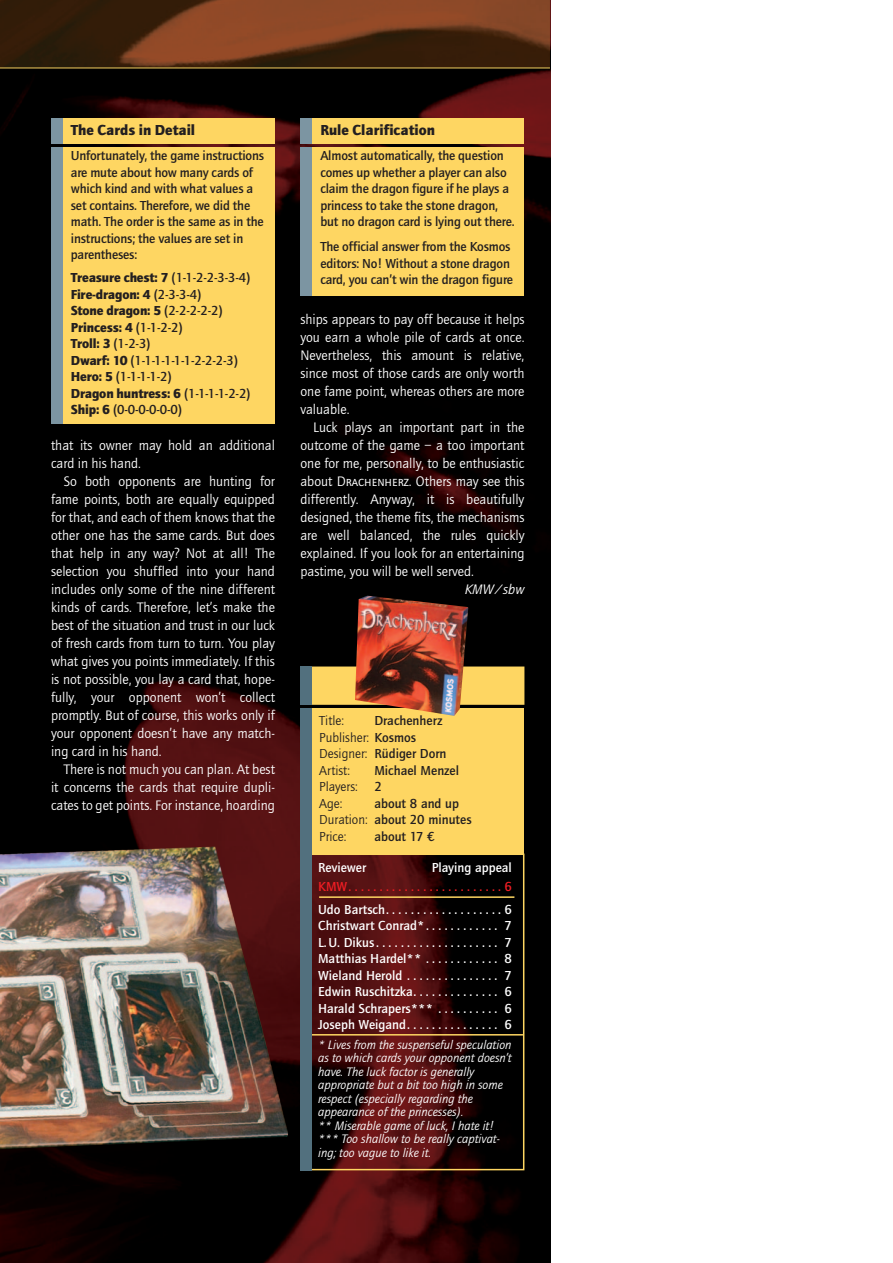
<style>
.page{position:relative;width:893px;height:1263px;background:#fff}
.page>*{position:absolute;margin:0;border:0;box-sizing:border-box;transform-origin:0 0}
.t1{font:900 15px "Quay Sans EF";color:#231f20}
.t2{font:14.25px/18px "Quay Sans EF";color:#fff;text-align:justify}
.t3{font:italic 14.25px "Quay Sans EF";color:#fff}
.t4{font:500 13.5px/16.5px "Quay Sans EF";letter-spacing:-.01em;color:#231f20}
.t5{font:500 13.5px/16.5px "Quay Sans EF";color:#fff;text-align:justify}
.t6{font:13.5px/16.5px "Quay Sans EF";color:#231f20}
.t7{font:500 13.5px "Quay Sans EF";color:#ee1d23}
.t8{font:italic 12.75px/13.5px "Quay Sans EF";color:#fff}
.s1{font-weight:900}
.s2{font-family:"Quay Sans EF Book SC"}
.s3{font-weight:500}
</style>
<div class="page">
<img style="left:0;top:0;width:551px;height:1263px">
<img style="left:0;top:0;width:550px;height:68px">
<hr style="left:0;top:68px;width:550px;height:1px;background:#fed662">
<div style="left:300px;top:853px;width:224px;height:317px;border:2px solid #fed662"></div>
<hr style="left:319px;top:896px;width:195px;height:2px;background:#fed662">
<hr style="left:302px;top:1034px;width:221px;height:1px;background:#fed662">
<div style="left:302px;top:668px;width:221px;height:35px;background:#fed662"></div>
<div style="left:300px;top:666px;width:224px;height:39px;border:2px solid #fed662"></div>
<div style="left:300px;top:708px;width:224px;height:145px;background:#fed662"></div>
<div style="left:300px;top:666px;width:12px;height:39px;background:#52707e"></div>
<div style="left:300px;top:708px;width:12px;height:462px;background:#52707e"></div>
<div style="left:51px;top:119px;width:224px;height:25px;background:#fed662"></div>
<div style="left:51px;top:119px;width:12px;height:25px;background:#7c95a2"></div>
<div style="left:51px;top:148px;width:224px;height:276px;background:#fed662"></div>
<div style="left:51px;top:148px;width:12px;height:276px;background:#7c95a2"></div>
<div style="left:300px;top:119px;width:224px;height:25px;background:#fed662"></div>
<div style="left:300px;top:119px;width:12px;height:25px;background:#7c95a2"></div>
<div style="left:300px;top:148px;width:224px;height:148px;background:#fed662"></div>
<div style="left:300px;top:148px;width:12px;height:148px;background:#7c95a2"></div>
<img style="left:0;top:846px;width:289px;height:304px">
<img style="left:355px;top:596px;width:114px;height:120px">
<p class="t1" style="left:71px;top:124px;width:126px">The Cards in Detail</p>
<p class="t4" style="left:71px;top:149px;width:195px">Unfortunately, the game instructions are mute about how many cards of which kind and with what values a set contains. Therefore, we did the math. The order is the same as in the instructions; the values are set in parentheses:</p>
<p class="t4" style="left:71px;top:270px;width:181px"><span class="s1">Treasure chest: 7</span> (1-1-2-2-3-3-4)<br><span class="s1">Fire-dragon: 4</span> (2-3-3-4)<br><span class="s1">Stone dragon: 5</span> (2-2-2-2-2)<br><span class="s1">Princess: 4</span> (1-1-2-2)<br><span class="s1">Troll: 3</span> (1-2-3)<br><span class="s1">Dwarf: 10</span> (1-1-1-1-1-1-2-2-2-3)<br><span class="s1">Hero: 5</span> (1-1-1-1-2)<br><span class="s1">Dragon huntress: 6</span> (1-1-1-1-2-2)<br><span class="s1">Ship: 6</span> (0-0-0-0-0-0)</p>
<p class="t2" style="left:51px;top:437px;width:225px">that its owner may hold an additional card in his hand.</p>
<p class="t2" style="left:51px;top:473px;width:225px;text-indent:13px">So both opponents are hunting for fame points, both are equally equipped for that, and each of them knows that the other one has the same cards. But does that help in any way? Not at all! The selection you shuffled into your hand includes only some of the nine different kinds of cards. Therefore, let’s make the best of the situation and trust in our luck of fresh cards from turn to turn. You play what gives you points immediately. If this is not possible, you lay a card that, hope&shy;fully, your opponent won’t collect promptly. But of course, this works only if your opponent doesn’t have any match&shy;ing card in his hand.</p>
<p class="t2" style="left:51px;top:761px;width:225px;text-indent:13px">There is not much you can plan. At best it concerns the cards that require dupli&shy;cates to get points. For instance, hoarding</p>
<p class="t1" style="left:320px;top:124px;width:116px">Rule Clarification</p>
<p class="t4" style="left:320px;top:149px;width:196px">Almost automatically, the question comes up whether a player can also claim the dragon figure if he plays a princess to take the stone dragon, but no dragon card is lying out there.</p>
<p class="t4" style="left:320px;top:240px;width:194px">The official answer from the Kosmos editors: No! Without a stone dragon card, you can’t win the dragon figure</p>
<p class="t2" style="left:300px;top:311px;width:225px">ships appears to pay off because it helps you earn a whole pile of cards at once.<br>Nevertheless, this amount is relative, since most of those cards are only worth one fame point, whereas others are more valuable.</p>
<p class="t2" style="left:300px;top:419px;width:225px;text-indent:13px">Luck plays an important part in the outcome of the game – a too important one for me, personally, to be enthusiastic about <span class="s2">Drachenherz</span>. Others may see this differently. Anyway, it is beautifully designed, the theme fits, the mechanisms are well balanced, the rules quickly explained. If you look for an entertaining pastime, you will be well served.</p>
<p class="t3" style="left:465px;top:584px;width:61px">KMW/sbw</p>
<p class="t4" style="left:374px;top:714px;width:69px">Drachenherz</p>
<p class="t6" style="left:319px;top:730px;width:98px">Publisher: <span class="s3">Kosmos</span></p>
<p class="t4" style="left:374px;top:747px;width:73px">Rüdiger Dorn</p>
<p class="t4" style="left:374px;top:763px;width:86px">Michael Menzel</p>
<p class="t4" style="left:374px;top:780px;width:9px">2</p>
<p class="t4" style="left:374px;top:796px;width:86px">about 8 and up</p>
<p class="t4" style="left:374px;top:813px;width:99px">about 20 minutes</p>
<p class="t4" style="left:374px;top:829px;width:62px">about 17 -</p>
<p class="t6" style="left:319px;top:714px;width:26px">Title:</p>
<p class="t6" style="left:319px;top:747px;width:50px">Designer:<br>Artist:<br>Players:<br>Age:<br>Duration:<br>Price:</p>
<p class="t5" style="left:318px;top:860px;width:49px">Reviewer</p>
<p class="t5" style="left:432px;top:860px;width:82px">Playing appeal</p>
<p class="t7" style="left:318px;top:881px;width:195px">KMW. . . . . . . . . . . . . . . . . . . . . . . . . 6</p>
<p class="t5" style="left:318px;top:902px;width:195px">Udo Bartsch. . . . . . . . . . . . . . . . . . . 6<br>Christwart Conrad*. . . . . . . . . . . . 7<br>L. U. Dikus . . . . . . . . . . . . . . . . . . . . 7<br>Matthias Hardel** . . . . . . . . . . . . 8<br>Wieland Herold . . . . . . . . . . . . . . . 7<br>Edwin Ruschitzka. . . . . . . . . . . . . . 6<br>Harald Schrapers*** . . . . . . . . . . 6<br>Joseph Weigand. . . . . . . . . . . . . . . 6</p>
<p class="t8" style="left:318px;top:1039px;width:195px">* Lives from the suspenseful speculation as to which cards your opponent doesn’t have. The luck factor is generally appropriate but a bit too high in some respect (especially regarding the appearance of the princesses).<br>** Miserable game of luck, I hate it! *** Too shallow to be really captivat&shy;ing; too vague to like it.</p>
</div>
